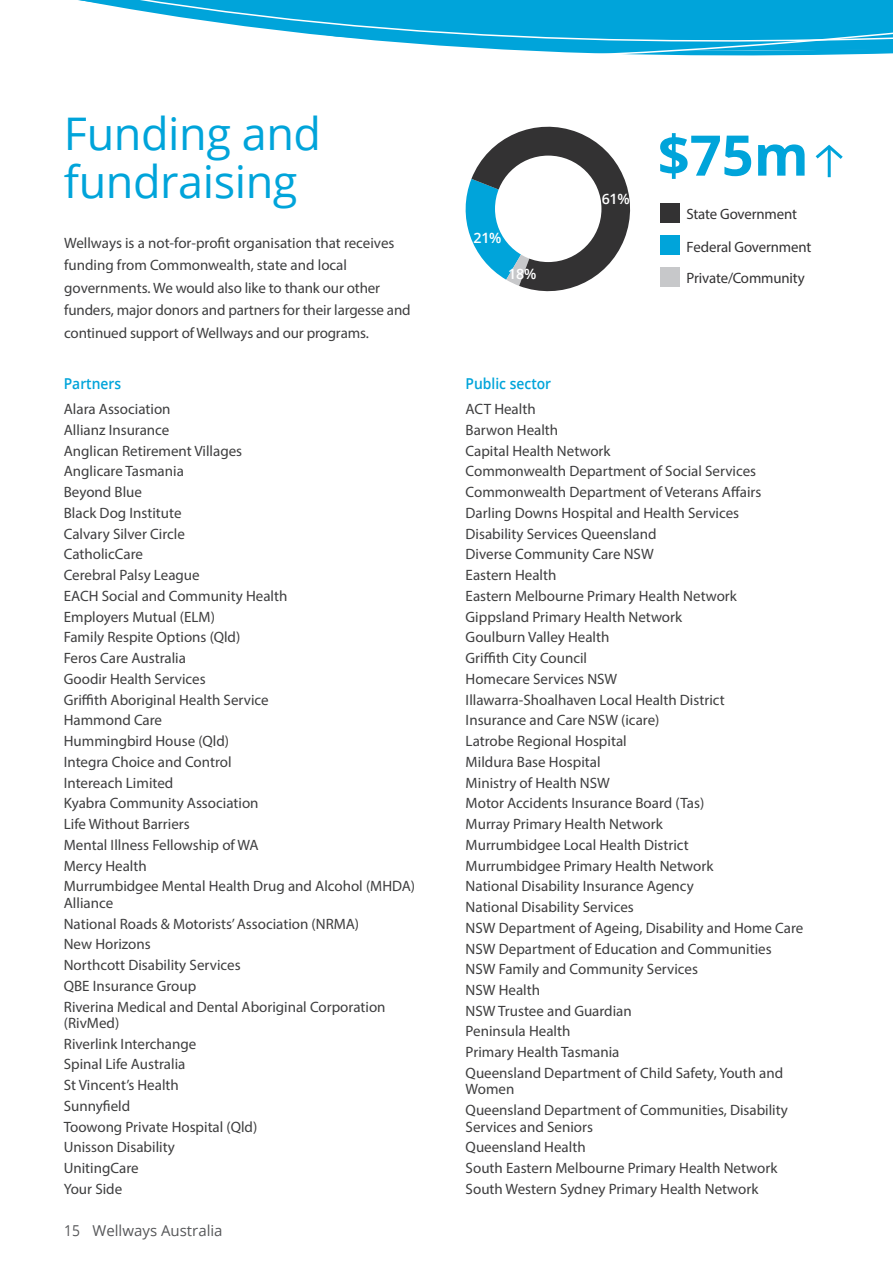
<style>
.page{position:relative;width:893px;height:1263px;background:#fff}
.page>*{position:absolute;margin:0;border:0;box-sizing:border-box;transform-origin:0 0}
.t1{font:700 56.1px "Open Sans";color:#00a4da}
.Page_headers_30_blue{font:45px/48.8px "Open Sans";letter-spacing:-.01em;color:#00a4da}
.Body_text{font:15px/22.5px "Myriad Pro";color:#3e3e3f}
.t2{font:15px "Myriad Pro";letter-spacing:-.01em;color:#333233}
.Financials_header_bl{font:600 15px "Open Sans";color:#00a4da;scale:.92 1}
.Financials_header_bl-2{font:15px "Open Sans";color:#57585a}
.Financials_header_bl-3{font:15px "Open Sans";color:#57585a;scale:.92 1}
.t3{font:600 14.25px "Open Sans";color:#fff}
</style>
<div class="page">
<svg style="left:78px;top:0;width:815px;height:56px"></svg>
<svg style="left:465px;top:126px;width:166px;height:166px"></svg>
<div style="left:495px;top:156px;width:106px;height:106px;background:#fff;border-radius:50%"></div>
<div style="left:660px;top:203px;width:20px;height:20px;background:#333233"></div>
<div style="left:660px;top:235px;width:20px;height:20px;background:#00a4da"></div>
<div style="left:660px;top:267px;width:20px;height:20px;background:#c7c8ca"></div>
<hr style="left:828px;top:147px;width:3px;height:30px;background:#00a4da">
<svg style="left:815px;top:144px;width:28px;height:18px"></svg>
<p class="Page_headers_30_blue" style="left:64px;top:108px;width:259px">Funding and fundraising</p>
<p class="Body_text" style="left:64px;top:231px;width:348px">Wellways is a not-for-profit organisation that receives funding from Commonwealth, state and local governments. We would also like to thank our other funders, major donors and partners for their largesse and continued support of Wellways and our programs.</p>
<p class="Financials_header_bl" style="left:64px;top:373px;width:64px">Partners</p>
<p class="Body_text" style="left:64px;top:397px;width:108px">Alara Association</p>
<p class="Body_text" style="left:64px;top:418px;width:107px">Allianz Insurance</p>
<p class="Body_text" style="left:64px;top:439px;width:180px">Anglican Retirement Villages</p>
<p class="Body_text" style="left:64px;top:460px;width:122px">Anglicare Tasmania</p>
<p class="Body_text" style="left:64px;top:480px;width:80px">Beyond Blue</p>
<p class="Body_text" style="left:64px;top:501px;width:119px">Black Dog Institute</p>
<p class="Body_text" style="left:64px;top:522px;width:123px">Calvary Silver Circle</p>
<p class="Body_text" style="left:64px;top:543px;width:81px">CatholicCare</p>
<p class="Body_text" style="left:64px;top:563px;width:137px">Cerebral Palsy League</p>
<p class="Body_text" style="left:64px;top:584px;width:225px">EACH Social and Community Health</p>
<p class="Body_text" style="left:64px;top:605px;width:153px">Employers Mutual (ELM)</p>
<p class="Body_text" style="left:64px;top:626px;width:178px">Family Respite Options (Qld)</p>
<p class="Body_text" style="left:64px;top:646px;width:124px">Feros Care Australia</p>
<p class="Body_text" style="left:64px;top:667px;width:143px">Goodir Health Services</p>
<p class="Body_text" style="left:64px;top:688px;width:207px">Griffith Aboriginal Health Service</p>
<p class="Body_text" style="left:64px;top:709px;width:100px">Hammond Care</p>
<p class="Body_text" style="left:64px;top:729px;width:167px">Hummingbird House (Qld)</p>
<p class="Body_text" style="left:64px;top:750px;width:169px">Integra Choice and Control</p>
<p class="Body_text" style="left:64px;top:771px;width:111px">Intereach Limited</p>
<p class="Body_text" style="left:64px;top:792px;width:196px">Kyabra Community Association</p>
<p class="Body_text" style="left:64px;top:812px;width:127px">Life Without Barriers</p>
<p class="Body_text" style="left:64px;top:833px;width:196px">Mental Illness Fellowship of WA</p>
<p class="Body_text" style="left:64px;top:854px;width:85px">Mercy Health</p>
<p class="Body_text" style="left:64px;top:878px;width:353px;line-height:16.5px">Murrumbidgee Mental Health Drug and Alcohol (MHDA)<br>Alliance</p>
<p class="Body_text" style="left:64px;top:912px;width:297px">National Roads &amp; Motorists’ Association (NRMA)</p>
<p class="Body_text" style="left:64px;top:933px;width:88px">New Horizons</p>
<p class="Body_text" style="left:64px;top:953px;width:178px">Northcott Disability Services</p>
<p class="Body_text" style="left:64px;top:974px;width:134px">QBE Insurance Group</p>
<p class="Body_text" style="left:64px;top:998px;width:323px;line-height:16.5px">Riverina Medical and Dental Aboriginal Corporation (RivMed)</p>
<p class="Body_text" style="left:64px;top:1032px;width:134px">Riverlink Interchange</p>
<p class="Body_text" style="left:64px;top:1053px;width:123px">Spinal Life Australia</p>
<p class="Body_text" style="left:64px;top:1074px;width:117px">St Vincent’s Health</p>
<p class="Body_text" style="left:64px;top:1094px;width:68px">Sunnyfield</p>
<p class="Body_text" style="left:64px;top:1115px;width:195px">Toowong Private Hospital (Qld)</p>
<p class="Body_text" style="left:64px;top:1136px;width:113px">Unisson Disability</p>
<p class="Body_text" style="left:64px;top:1157px;width:76px">UnitingCare</p>
<p class="Body_text" style="left:64px;top:1177px;width:60px">Your Side</p>
<p class="Financials_header_bl-3" style="left:64px;top:1220px;width:19px">15</p>
<p class="Financials_header_bl-2" style="left:93px;top:1220px;width:132px">Wellways Australia</p>
<p class="t3" style="left:473px;top:228px;width:29px">21%</p>
<p class="t3" style="left:508px;top:264px;width:29px">18%</p>
<p class="t3" style="left:602px;top:189px;width:29px">61%</p>
<p class="t1" style="left:658px;top:116px;width:153px">$75m</p>
<p class="t2" style="left:686px;top:205px;width:112px">State Government</p>
<p class="t2" style="left:686px;top:237px;width:126px">Federal Government</p>
<p class="t2" style="left:686px;top:269px;width:120px">Private/Community</p>
<p class="Financials_header_bl" style="left:466px;top:373px;width:95px">Public sector</p>
<p class="Body_text" style="left:466px;top:397px;width:72px">ACT Health</p>
<p class="Body_text" style="left:466px;top:418px;width:94px">Barwon Health</p>
<p class="Body_text" style="left:466px;top:439px;width:146px">Capital Health Network</p>
<p class="Body_text" style="left:466px;top:460px;width:292px">Commonwealth Department of Social Services</p>
<p class="Body_text" style="left:466px;top:480px;width:297px">Commonwealth Department of Veterans Affairs</p>
<p class="Body_text" style="left:466px;top:501px;width:275px">Darling Downs Hospital and Health Services</p>
<p class="Body_text" style="left:466px;top:522px;width:192px">Disability Services Queensland</p>
<p class="Body_text" style="left:466px;top:543px;width:190px">Diverse Community Care NSW</p>
<p class="Body_text" style="left:466px;top:563px;width:92px">Eastern Health</p>
<p class="Body_text" style="left:466px;top:584px;width:273px">Eastern Melbourne Primary Health Network</p>
<p class="Body_text" style="left:466px;top:605px;width:218px">Gippsland Primary Health Network</p>
<p class="Body_text" style="left:466px;top:626px;width:145px">Goulburn Valley Health</p>
<p class="Body_text" style="left:466px;top:646px;width:123px">Griffith City Council</p>
<p class="Body_text" style="left:466px;top:667px;width:153px">Homecare Services NSW</p>
<p class="Body_text" style="left:466px;top:688px;width:261px">Illawarra-Shoalhaven Local Health District</p>
<p class="Body_text" style="left:466px;top:709px;width:195px">Insurance and Care NSW (icare)</p>
<p class="Body_text" style="left:466px;top:729px;width:163px">Latrobe Regional Hospital</p>
<p class="Body_text" style="left:466px;top:750px;width:136px">Mildura Base Hospital</p>
<p class="Body_text" style="left:466px;top:771px;width:146px">Ministry of Health NSW</p>
<p class="Body_text" style="left:466px;top:792px;width:240px">Motor Accidents Insurance Board (Tas)</p>
<p class="Body_text" style="left:466px;top:812px;width:199px">Murray Primary Health Network</p>
<p class="Body_text" style="left:466px;top:833px;width:225px">Murrumbidgee Local Health District</p>
<p class="Body_text" style="left:466px;top:854px;width:249px">Murrumbidgee Primary Health Network</p>
<p class="Body_text" style="left:466px;top:875px;width:230px">National Disability Insurance Agency</p>
<p class="Body_text" style="left:466px;top:895px;width:170px">National Disability Services</p>
<p class="Body_text" style="left:466px;top:916px;width:339px">NSW Department of Ageing, Disability and Home Care</p>
<p class="Body_text" style="left:466px;top:937px;width:308px">NSW Department of Education and Communities</p>
<p class="Body_text" style="left:466px;top:958px;width:234px">NSW Family and Community Services</p>
<p class="Body_text" style="left:466px;top:978px;width:76px">NSW Health</p>
<p class="Body_text" style="left:466px;top:999px;width:168px">NSW Trustee and Guardian</p>
<p class="Body_text" style="left:466px;top:1020px;width:106px">Peninsula Health</p>
<p class="Body_text" style="left:466px;top:1041px;width:155px">Primary Health Tasmania</p>
<p class="Body_text" style="left:466px;top:1064px;width:319px;line-height:16.5px">Queensland Department of Child Safety, Youth and<br>Women</p>
<p class="Body_text" style="left:466px;top:1102px;width:324px;line-height:16.5px">Queensland Department of Communities, Disability<br>Services and Seniors</p>
<p class="Body_text" style="left:466px;top:1136px;width:122px">Queensland Health</p>
<p class="Body_text" style="left:466px;top:1157px;width:313px">South Eastern Melbourne Primary Health Network</p>
<p class="Body_text" style="left:466px;top:1177px;width:294px">South Western Sydney Primary Health Network</p>
</div>
